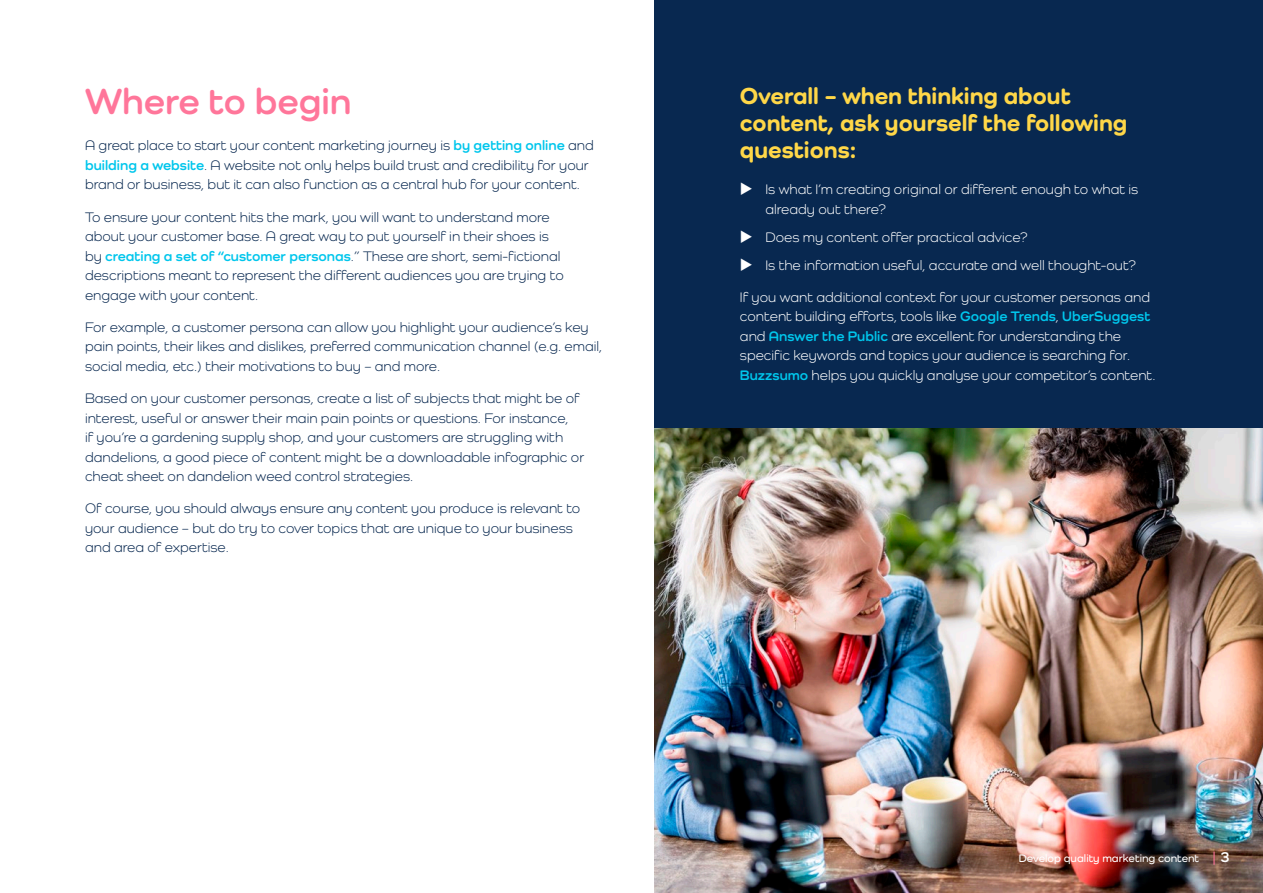
<style>
.page{position:relative;width:1263px;height:893px;background:#fff}
.page>*{position:absolute;margin:0;border:0;box-sizing:border-box;transform-origin:0 0}
.head_25_pink{font:700 37.5px "Como";color:#ff769a}
.Sub_16{font:800 24px/27px "Como";color:#ffd748}
.NEW_body_9_5_reg{font:14.25px/19.5px "Como";color:#082850}
.NEW_body_9_5_reg-2{font:14.25px/19.5px "Como";color:#fff}
.body_indent{font:14.25px "Como";color:#fff}
.Sub_16-2{font:14.25px/19.5px "Como";color:#fff}
.t1{font:600 11.25px "Como";color:#fff}
.s1{font-weight:700;color:#00c6ec}
.s2{font-size:15px;color:#ff769a}
.s3{font-weight:700;font-size:15px}
</style>
<div class="page">
<div style="left:655px;top:0;width:608px;height:893px;background:#082850"></div>
<img style="left:655px;top:428px;width:608px;height:465px">
<p class="head_25_pink" style="left:85px;top:78px;width:268px">Where to begin</p>
<p class="NEW_body_9_5_reg" style="left:85px;top:136px;width:510px">A great place to start your content marketing journey is <span class="s1">by getting online</span> and <span class="s1">building a website</span>. A website not only helps build trust and credibility for your brand or business, but it can also function as a central hub for your content.</p>
<p class="NEW_body_9_5_reg" style="left:85px;top:207px;width:480px">To ensure your content hits the mark, you will want to understand more about your customer base. A great way to put yourself in their shoes is by <span class="s1">creating a set of “customer personas</span>.” These are short, semi-fictional descriptions meant to represent the different audiences you are trying to engage with your content.</p>
<p class="NEW_body_9_5_reg" style="left:85px;top:317px;width:519px">For example, a customer persona can allow you highlight your audience’s key pain points, their likes and dislikes, preferred communication channel (e.g. email, social media, etc.) their motivations to buy – and more.</p>
<p class="NEW_body_9_5_reg" style="left:85px;top:388px;width:501px">Based on your customer personas, create a list of subjects that might be of interest, useful or answer their main pain points or questions. For instance,<br>if you’re a gardening supply shop, and your customers are struggling with dandelions, a good piece of content might be a downloadable infographic or cheat sheet on dandelion weed control strategies.</p>
<p class="NEW_body_9_5_reg" style="left:85px;top:499px;width:497px">Of course, you should always ensure any content you produce is relevant to your audience – but do try to cover topics that are unique to your business and area of expertise.</p>
<p class="Sub_16" style="left:740px;top:81px;width:389px">Overall – when thinking about content, ask yourself the following questions:</p>
<p class="Sub_16-2" style="left:765px;top:179px;width:374px;text-indent:-26px">◆ Is what I’m creating original or different enough to what is already out there?</p>
<p class="body_indent" style="left:740px;top:228px;width:289px">◆ Does my content offer practical advice?</p>
<p class="body_indent" style="left:740px;top:256px;width:397px">◆ Is the information useful, accurate and well thought-out?</p>
<p class="NEW_body_9_5_reg-2" style="left:740px;top:287px;width:417px">If you want additional context for your customer personas and content building efforts, tools like <span class="s1">Google Trends</span>, <span class="s1">UberSuggest </span>and <span class="s1">Answer the Public</span> are excellent for understanding the specific keywords and topics your audience is searching for.<br><span class="s1">Buzzsumo</span> helps you quickly analyse your competitor’s content.</p>
<p class="t1" style="left:1019px;top:851px;width:213px">Develop quality marketing content <span class="s2">|</span> <span class="s3">3</span></p>
</div>
